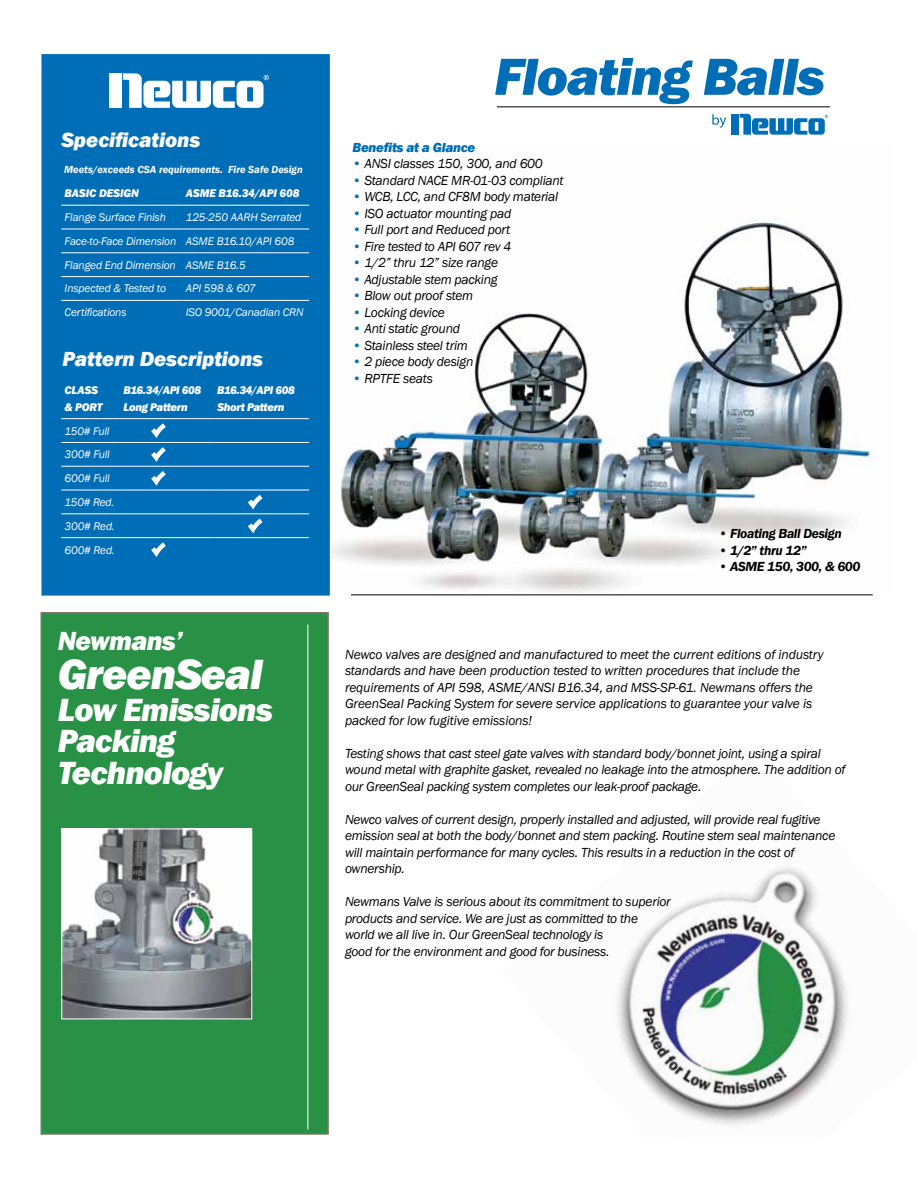
<style>
.page{position:relative;width:918px;height:1188px;background:#fff}
.page>*{position:absolute;margin:0;border:0;box-sizing:border-box;transform-origin:0 0}
.t1{font:italic 800 54px "Franklin Gothic";letter-spacing:-.02em;color:#006eb6}
.t2{font:italic 800 43.5px "Franklin Gothic";letter-spacing:-.025em;color:#fff}
.t3{font:italic 800 33px/31.5px "Franklin Gothic";letter-spacing:-.025em;color:#fff}
.t4{font:italic 800 27px "Franklin Gothic";color:#fff}
.t5{font:italic 800 21px "Franklin Gothic";letter-spacing:-.005em;color:#fff}
.t6{font:italic 13.5px/16.5px "Franklin Gothic";letter-spacing:-.02em;color:#000}
.t7{font:italic 600 13.5px "Franklin Gothic";letter-spacing:-.025em;color:#000}
.t8{font:italic 800 13.5px "Franklin Gothic";letter-spacing:-.02em;color:#006eb6}
.t9{font:italic 11.4px/23.9px "Franklin Gothic";letter-spacing:-.015em;color:#fff}
.t10{font:italic 800 11.4px/16.6px "Franklin Gothic";letter-spacing:-.03em;color:#fff}
.t11{font:italic 800 11.4px "Franklin Gothic";letter-spacing:-.01em;color:#fff}
.t12{font:italic 600 10.5px "Franklin Gothic";color:#fff}
.s1{font-weight:800;font-style:normal;color:#006eb6}
</style>
<div class="page">
<img style="left:331px;top:218px;width:540px;height:374px">
<div style="left:41px;top:54px;width:289px;height:542px;background:#006eb6;border:2px solid #006eb6"></div>
<div style="left:731px;top:114px;width:8px;height:21px;background:#006eb6"></div>
<svg style="left:740px;top:114px;width:88px;height:21px"></svg>
<svg style="left:712px;top:114px;width:14px;height:14px"></svg>
<hr style="left:497px;top:106px;width:333px;height:1px;background:#000">
<hr style="left:61px;top:205px;width:121px;height:1px;background:#fff">
<hr style="left:182px;top:205px;width:127px;height:1px;background:#fff">
<hr style="left:61px;top:229px;width:121px;height:1px;background:#fff">
<hr style="left:182px;top:229px;width:127px;height:1px;background:#fff">
<hr style="left:61px;top:253px;width:121px;height:1px;background:#fff">
<hr style="left:182px;top:253px;width:127px;height:1px;background:#fff">
<hr style="left:61px;top:276px;width:121px;height:1px;background:#fff">
<hr style="left:182px;top:276px;width:127px;height:1px;background:#fff">
<hr style="left:61px;top:300px;width:121px;height:1px;background:#fff">
<hr style="left:182px;top:300px;width:127px;height:1px;background:#fff">
<hr style="left:61px;top:418px;width:59px;height:1px;background:#fff">
<hr style="left:120px;top:418px;width:94px;height:1px;background:#fff">
<hr style="left:214px;top:418px;width:95px;height:1px;background:#fff">
<hr style="left:61px;top:442px;width:59px;height:1px;background:#fff">
<hr style="left:120px;top:442px;width:94px;height:1px;background:#fff">
<hr style="left:214px;top:442px;width:95px;height:1px;background:#fff">
<hr style="left:61px;top:466px;width:59px;height:1px;background:#fff">
<hr style="left:120px;top:466px;width:94px;height:1px;background:#fff">
<hr style="left:214px;top:466px;width:95px;height:1px;background:#fff">
<hr style="left:61px;top:490px;width:59px;height:1px;background:#fff">
<hr style="left:120px;top:490px;width:94px;height:1px;background:#fff">
<hr style="left:214px;top:490px;width:95px;height:1px;background:#fff">
<hr style="left:61px;top:514px;width:59px;height:1px;background:#fff">
<hr style="left:120px;top:514px;width:94px;height:1px;background:#fff">
<hr style="left:214px;top:514px;width:95px;height:1px;background:#fff">
<hr style="left:61px;top:537px;width:59px;height:1px;background:#fff">
<hr style="left:120px;top:537px;width:94px;height:1px;background:#fff">
<hr style="left:214px;top:537px;width:95px;height:1px;background:#fff">
<svg style="left:147px;top:419px;width:24px;height:72px"></svg>
<svg style="left:147px;top:538px;width:24px;height:19px"></svg>
<svg style="left:243px;top:490px;width:24px;height:49px"></svg>
<div style="left:109px;top:73px;width:13px;height:35px;background:#fff"></div>
<svg style="left:123px;top:73px;width:146px;height:35px"></svg>
<hr style="left:351px;top:595px;width:522px;height:1px;background:#000">
<img style="left:616px;top:866px;width:233px;height:260px">
<div style="left:40px;top:612px;width:289px;height:523px;background:#299145;border:2px solid #83756c"></div>
<img style="left:63px;top:831px;width:187px;height:186px">
<div style="left:61px;top:829px;width:191px;height:190px;border:1px solid #fff"></div>
<hr style="left:308px;top:625px;width:1px;height:505px;background:#fff">
<h3 class="t5" style="left:61px;top:126px;width:141px">Specifications</h3>
<p class="t12" style="left:64px;top:163px;width:240px">Meets/exceeds CSA requirements. Fire Safe Design</p>
<p class="t11" style="left:65px;top:186px;width:76px">Basic Design</p>
<p class="t11" style="left:186px;top:186px;width:115px">ASME B16.34/API 608</p>
<p class="t9" style="left:65px;top:206px;width:103px">Flange Surface Finish</p>
<p class="t9" style="left:65px;top:206px;width:238px;text-indent:121px">125-250 AARH Serrated<br>Face-to-Face Dimension ASME B16.10/API 608<br>Flanged End Dimension ASME B16.5<br>Inspected &amp; Tested to</p>
<p class="t9" style="left:186px;top:277px;width:71px">API 598 &amp; 607</p>
<p class="t9" style="left:65px;top:301px;width:64px">Certifications</p>
<p class="t9" style="left:186px;top:301px;width:119px">ISO 9001/Canadian CRN</p>
<h3 class="t5" style="left:63px;top:345px;width:202px">Pattern Descriptions</h3>
<p class="t10" style="left:65px;top:382px;width:38px">Class &amp; Port</p>
<p class="t10" style="left:123px;top:382px;width:79px">B16.34/API 608<br>Long Pattern</p>
<p class="t10" style="left:217px;top:382px;width:79px">B16.34/API 608<br>Short Pattern</p>
<p class="t9" style="left:65px;top:419px;width:52px">150# Full<br>300# Full<br>600# Full<br>150# Red.<br>300# Red.<br>600# Red.</p>
<h3 class="t4" style="left:58px;top:623px;width:127px">Newmans’</h3>
<h2 class="t2" style="left:58px;top:646px;width:207px">GreenSeal</h2>
<h3 class="t3" style="left:58px;top:694px;width:217px">Low Emissions<br>Packing<br>Technology</h3>
<h1 class="t1" style="left:494px;top:41px;width:332px">Floating Balls</h1>
<p class="t8" style="left:353px;top:138px;width:124px">Benefits at a Glance</p>
<p class="t6" style="left:353px;top:156px;width:192px"><span class="s1">•</span> ANSI classes 150, 300, and 600</p>
<p class="t6" style="left:353px;top:172px;width:213px"><span class="s1">•</span> Standard NACE MR-01-03 compliant</p>
<p class="t6" style="left:353px;top:189px;width:207px"><span class="s1">•</span> WCB, LCC, and CF8M body material</p>
<p class="t6" style="left:353px;top:205px;width:160px"><span class="s1">•</span> ISO actuator mounting pad</p>
<p class="t6" style="left:353px;top:222px;width:159px"><span class="s1">•</span> Full port and Reduced port</p>
<p class="t6" style="left:353px;top:238px;width:160px"><span class="s1">•</span> Fire tested to API 607 rev 4</p>
<p class="t6" style="left:353px;top:255px;width:147px"><span class="s1">•</span> 1/2” thru 12” size range</p>
<p class="t6" style="left:353px;top:271px;width:147px"><span class="s1">•</span> Adjustable stem packing</p>
<p class="t6" style="left:353px;top:288px;width:122px"><span class="s1">•</span> Blow out proof stem</p>
<p class="t6" style="left:353px;top:304px;width:94px"><span class="s1">•</span> Locking device</p>
<p class="t6" style="left:353px;top:321px;width:109px"><span class="s1">•</span> Anti static ground</p>
<p class="t6" style="left:353px;top:337px;width:117px"><span class="s1">•</span> Stainless steel trim</p>
<p class="t6" style="left:353px;top:354px;width:122px"><span class="s1">•</span> 2 piece body design</p>
<p class="t6" style="left:353px;top:370px;width:82px"><span class="s1">•</span> RPTFE seats</p>
<p class="t7" style="left:718px;top:525px;width:125px">• Floating Ball Design</p>
<p class="t7" style="left:718px;top:541px;width:90px">• 1/2” thru 12”</p>
<p class="t7" style="left:718px;top:558px;width:143px">• ASME 150, 300, &amp; 600</p>
<p class="t6" style="left:345px;top:646px;width:480px">Newco valves are designed and manufactured to meet the current editions of industry standards and have been production tested to written procedures that include the requirements of API 598, ASME/ANSI B16.34, and MSS-SP-61. Newmans offers the GreenSeal Packing System for severe service applications to guarantee your valve is packed for low fugitive emissions!</p>
<p class="t6" style="left:345px;top:745px;width:502px">Testing shows that cast steel gate valves with standard body/bonnet joint, using a spiral wound metal with graphite gasket, revealed no leakage into the atmosphere. The addition of our GreenSeal packing system completes our leak-proof package.</p>
<p class="t6" style="left:345px;top:811px;width:492px">Newco valves of current design, properly installed and adjusted, will provide real fugitive emission seal at both the body/bonnet and stem packing. Routine stem seal maintenance will maintain performance for many cycles. This results in a reduction in the cost of ownership.</p>
<p class="t6" style="left:345px;top:894px;width:327px">Newmans Valve is serious about its commitment to superior products and service. We are just as committed to the world we all live in. Our GreenSeal technology is<br>good for the environment and good for business.</p>
</div>
